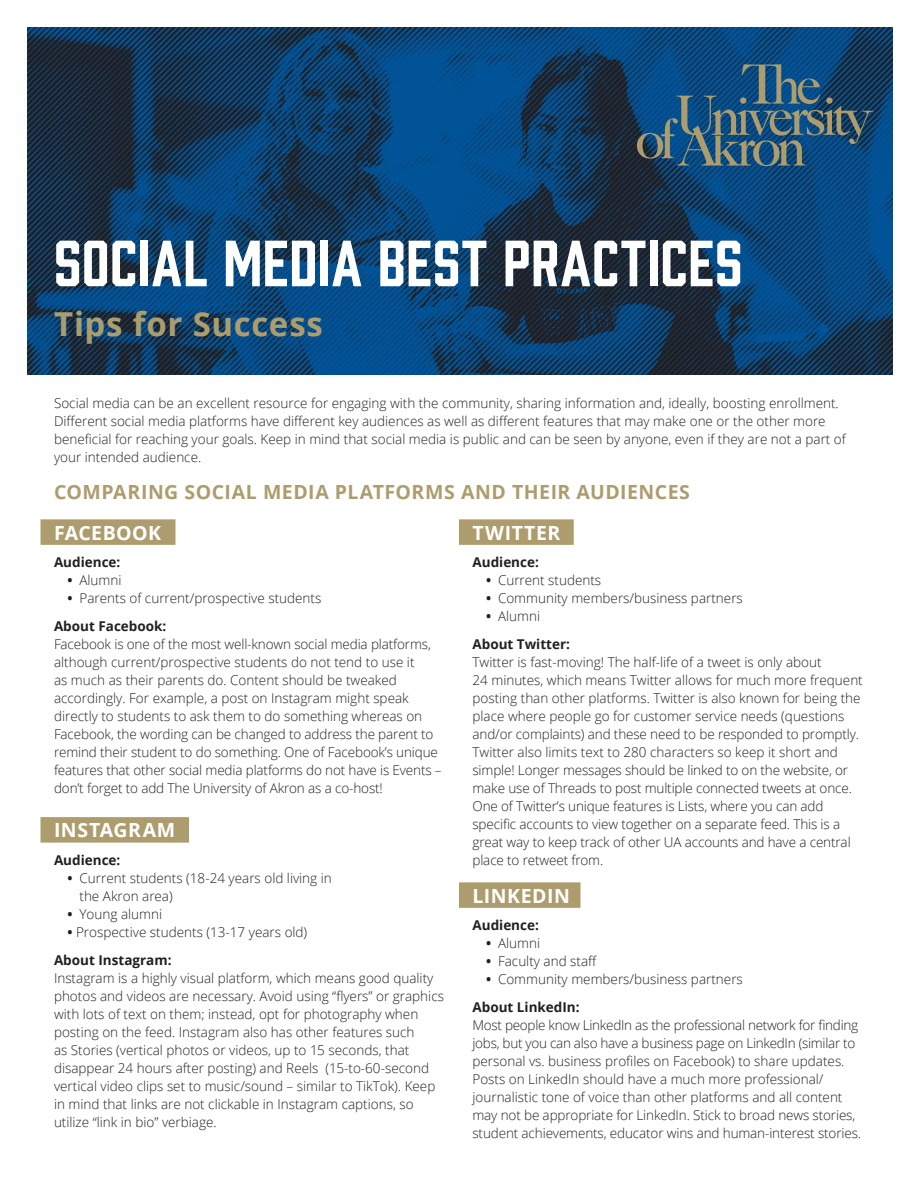
<style>
.page{position:relative;width:918px;height:1188px;background:#fff}
.page>*{position:absolute;margin:0;border:0;box-sizing:border-box;transform-origin:0 0}
.t1{font:60px "Prohibition";letter-spacing:.01em;color:#fff}
.t2{font:700 33px "Open Sans";letter-spacing:.02em;color:#ad9d6e}
.t3{font:700 19.5px "Open Sans";letter-spacing:.025em;color:#ad9d6e}
.t4{font:700 19.5px "Open Sans";letter-spacing:.025em;color:#fff}
.t5{font:300 13.5px/18px "Open Sans";color:#231f20}
.t6{font:700 13.5px "Open Sans";color:#231f20}
.s1{font-weight:700}
</style>
<div class="page">
<img style="left:27px;top:27px;width:865px;height:348px">
<svg style="left:637px;top:64px;width:236px;height:102px;background:#295779"></svg>
<div style="left:40px;top:519px;width:136px;height:26px;background:#ad9d6e"></div>
<div style="left:40px;top:817px;width:149px;height:26px;background:#ad9d6e"></div>
<div style="left:459px;top:519px;width:115px;height:26px;background:#ad9d6e"></div>
<div style="left:459px;top:882px;width:121px;height:26px;background:#ad9d6e"></div>
<p class="t1" style="left:54px;top:222px;width:690px">SOCIAL MEDIA BEST PRACTICES</p>
<p class="t2" style="left:54px;top:300px;width:271px">Tips for Success</p>
<p class="t5" style="left:54px;top:394px;width:793px">Social media can be an excellent resource for engaging with the community, sharing information and, ideally, boosting enrollment.<br>Different social media platforms have different key audiences as well as different features that may make one or the other more beneficial for reaching your goals. Keep in mind that social media is public and can be seen by anyone, even if they are not a part of your intended audience.</p>
<p class="t3" style="left:54px;top:478px;width:638px">COMPARING SOCIAL MEDIA PLATFORMS AND THEIR AUDIENCES</p>
<p class="t4" style="left:54px;top:519px;width:109px">FACEBOOK</p>
<p class="t6" style="left:54px;top:553px;width:68px">Audience:</p>
<p class="t5" style="left:68px;top:571px;width:56px"><span class="s1">•</span> Alumni</p>
<p class="t5" style="left:68px;top:589px;width:255px"><span class="s1">•</span> Parents of current/prospective students</p>
<p class="t6" style="left:54px;top:617px;width:114px">About Facebook:</p>
<p class="t5" style="left:54px;top:635px;width:389px">Facebook is one of the most well-known social media platforms, although current/prospective students do not tend to use it<br>as much as their parents do. Content should be tweaked accordingly. For example, a post on Instagram might speak directly to students to ask them to do something whereas on Facebook, the wording can be changed to address the parent to remind their student to do something. One of Facebook’s unique features that other social media platforms do not have is Events – don’t forget to add The University of Akron as a co-host!</p>
<p class="t4" style="left:54px;top:817px;width:123px">INSTAGRAM</p>
<p class="t6" style="left:54px;top:851px;width:68px">Audience:</p>
<p class="t5" style="left:80px;top:869px;width:254px;text-indent:-12px"><span class="s1">•</span> Current students (18-24 years old living in the Akron area)</p>
<p class="t5" style="left:68px;top:905px;width:96px"><span class="s1">•</span> Young alumni</p>
<p class="t5" style="left:68px;top:923px;width:241px"><span class="s1">•</span> Prospective students (13-17 years old)</p>
<p class="t6" style="left:54px;top:950px;width:119px">About Instagram:</p>
<p class="t5" style="left:54px;top:969px;width:392px">Instagram is a highly visual platform, which means good quality photos and videos are necessary. Avoid using “flyers” or graphics with lots of text on them; instead, opt for photography when posting on the feed. Instagram also has other features such<br>as Stories (vertical photos or videos, up to 15 seconds, that disappear 24 hours after posting) and Reels (15-to-60-second vertical video clips set to music/sound – similar to TikTok). Keep in mind that links are not clickable in Instagram captions, so utilize “link in bio” verbiage.</p>
<p class="t4" style="left:472px;top:519px;width:90px">TWITTER</p>
<p class="t6" style="left:472px;top:553px;width:68px">Audience:</p>
<p class="t5" style="left:486px;top:571px;width:117px"><span class="s1">•</span> Current students</p>
<p class="t5" style="left:486px;top:589px;width:258px"><span class="s1">•</span> Community members/business partners</p>
<p class="t5" style="left:486px;top:607px;width:56px"><span class="s1">•</span> Alumni</p>
<p class="t6" style="left:472px;top:635px;width:99px">About Twitter:</p>
<p class="t5" style="left:472px;top:653px;width:392px">Twitter is fast-moving! The half-life of a tweet is only about<br>24 minutes, which means Twitter allows for much more frequent posting than other platforms. Twitter is also known for being the place where people go for customer service needs (questions and/or complaints) and these need to be responded to promptly.<br>Twitter also limits text to 280 characters so keep it short and simple! Longer messages should be linked to on the website, or make use of Threads to post multiple connected tweets at once.<br>One of Twitter’s unique features is Lists, where you can add specific accounts to view together on a separate feed. This is a great way to keep track of other UA accounts and have a central place to retweet from.</p>
<p class="t4" style="left:472px;top:882px;width:99px">LINKEDIN</p>
<p class="t6" style="left:472px;top:916px;width:68px">Audience:</p>
<p class="t5" style="left:486px;top:934px;width:56px"><span class="s1">•</span> Alumni</p>
<p class="t5" style="left:486px;top:952px;width:113px"><span class="s1">•</span> Faculty and staff</p>
<p class="t5" style="left:486px;top:970px;width:258px"><span class="s1">•</span> Community members/business partners</p>
<p class="t6" style="left:472px;top:998px;width:109px">About LinkedIn:</p>
<p class="t5" style="left:472px;top:1016px;width:390px">Most people know LinkedIn as the professional network for finding jobs, but you can also have a business page on LinkedIn (similar to personal vs. business profiles on Facebook) to share updates.<br>Posts on LinkedIn should have a much more professional/ journalistic tone of voice than other platforms and all content may not be appropriate for LinkedIn. Stick to broad news stories, student achievements, educator wins and human-interest stories.</p>
</div>
